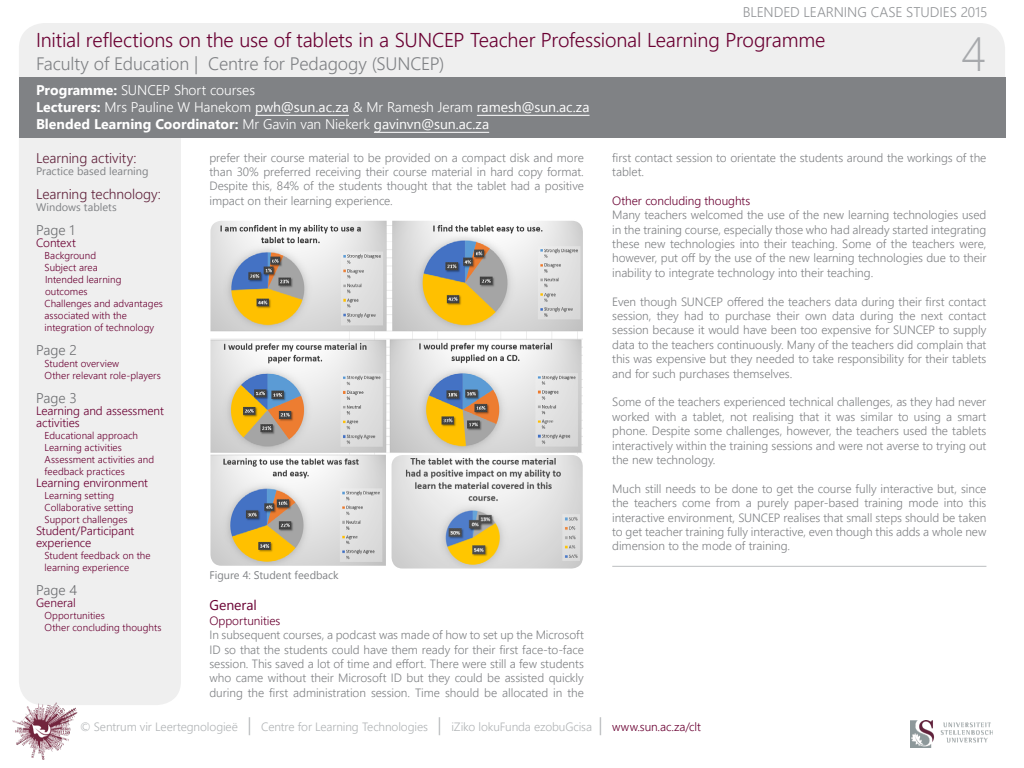
<style>
.page{position:relative;width:1024px;height:768px;background:#fff}
.page>*{position:absolute;margin:0;border:0;box-sizing:border-box;transform-origin:0 0}
.t1{font:300 48px "Segoe UI";color:#a7a9ac}
.t2{font:300 20px "Segoe UI";letter-spacing:-.01em;color:#6a0032}
.t3{font:300 18px "Segoe UI";letter-spacing:-.01em;color:#808285}
.t4{font:300 14px/17px "Segoe UI";letter-spacing:-.005em;color:#fff}
.t5{font:300 14px "Segoe UI";letter-spacing:-.005em;color:#60223b}
.t6{font:300 14px "Segoe UI";letter-spacing:-.005em;color:#939598}
.t7{font:300 14px "Segoe UI";letter-spacing:-.005em;color:#6d6e71}
.t8{font:14px "Segoe UI";color:#6a0032}
.t9{font:300 12px/14.4px "Segoe UI";letter-spacing:-.005em;color:#808285;text-align:justify}
.t10{font:300 12px/12px "Segoe UI";letter-spacing:-.005em;color:#6a0032}
.t11{font:300 12px "Segoe UI";letter-spacing:-.01em;color:#b1b4b6}
.t12{font:11px "Segoe UI";color:#808285}
.t13{font:300 10px/12px "Segoe UI";letter-spacing:.005em;color:#6a0032}
.s1{font-weight:700}
.s2{font-weight:400}
.s3{font-size:18px}
.s4{color:#6a0032}
</style>
<div class="page">
<div style="left:19px;top:23px;width:986px;height:94px;background:#efefef;border-radius:26px"></div>
<div style="left:19px;top:106px;width:162px;height:599px;background:#efefef;border-radius:24px"></div>
<div style="left:19px;top:77px;width:986px;height:61px;background:#808285"></div>
<hr style="left:255px;top:115px;width:94px;height:1px;background:#fff">
<hr style="left:477px;top:115px;width:113px;height:1px;background:#fff">
<hr style="left:374px;top:132px;width:115px;height:1px;background:#fff">
<img style="left:12px;top:701px;width:66px;height:59px">
<hr style="left:612px;top:566px;width:374px;height:1px;background:#bcbec0">
<img style="left:211px;top:222px;width:371px;height:343px">
<div style="left:208px;top:219px;width:377px;height:349px;border:2px solid #fff;border-radius:12px"></div>
<img style="left:391px;top:454px;width:193px;height:114px">
<div style="left:390px;top:453px;width:195px;height:118px;border:2px solid #fff;border-radius:12px"></div>
<img style="left:910px;top:720px;width:83px;height:28px">
<p class="t6" style="left:743px;top:1px;width:246px">BLENDED LEARNING CASE STUDIES 2015</p>
<h2 class="t2" style="left:36px;top:24px;width:791px">Initial reflections on the use of tablets in a SUNCEP Teacher Professional Learning Programme</h2>
<p class="t4" style="left:36px;top:81px;width:555px"><span class="s1">Programme:</span> SUNCEP Short courses<br><span class="s1">Lecturers:</span> Mrs Pauline W Hanekom <span class="s2">pwh@sun.ac.za</span> &amp; Mr Ramesh Jeram <span class="s2">ramesh@sun.ac.za<br></span><span class="s1">Blended Learning Coordinator:</span> Mr Gavin van Niekerk <span class="s2">gavinvn@sun.ac.za</span></p>
<h1 class="t1" style="left:962px;top:21px;width:26px">4</h1>
<h3 class="t3" style="left:36px;top:50px;width:410px">Faculty of Education | Centre for Pedagogy (SUNCEP)</h3>
<p class="t5" style="left:36px;top:148px;width:102px">Learning activity:</p>
<p class="t12" style="left:36px;top:164px;width:114px">Practice based learning</p>
<p class="t5" style="left:36px;top:184px;width:126px">Learning technology:</p>
<p class="t12" style="left:36px;top:200px;width:82px">Windows tablets</p>
<p class="t7" style="left:36px;top:220px;width:40px">Page 1</p>
<p class="t10" style="left:36px;top:237px;width:41px">Context</p>
<p class="t13" style="left:45px;top:249px;width:120px">Background<br>Subject area<br>Intended learning outcomes<br>Challenges and advantages associated with the integration of technology</p>
<p class="t7" style="left:36px;top:340px;width:42px">Page 2</p>
<p class="t13" style="left:45px;top:357px;width:118px">Student overview<br>Other relevant role-players</p>
<p class="t7" style="left:36px;top:388px;width:42px">Page 3</p>
<p class="t10" style="left:36px;top:405px;width:129px">Learning and assessment activities</p>
<p class="t13" style="left:45px;top:429px;width:111px">Educational approach<br>Learning activities<br>Assessment activities and feedback practices</p>
<p class="t10" style="left:36px;top:477px;width:113px">Learning environment</p>
<p class="t13" style="left:45px;top:489px;width:90px">Learning setting<br>Collaborative setting<br>Support challenges</p>
<p class="t10" style="left:36px;top:525px;width:100px">Student/Participant experience</p>
<p class="t13" style="left:45px;top:549px;width:108px">Student feedback on the learning experience</p>
<p class="t7" style="left:36px;top:580px;width:43px">Page 4</p>
<p class="t10" style="left:36px;top:597px;width:41px">General</p>
<p class="t13" style="left:45px;top:609px;width:118px">Opportunities<br>Other concluding thoughts</p>
<p class="t9" style="left:209px;top:150px;width:376px">prefer their course material to be provided on a compact disk and more than 30% preferred receiving their course material in hard copy format.<br>Despite this, 84% of the students thought that the tablet had a positive impact on their learning experience.</p>
<p class="t12" style="left:209px;top:568px;width:131px">Figure 4: Student feedback</p>
<p class="t8" style="left:209px;top:596px;width:49px">General</p>
<p class="t10" style="left:209px;top:614px;width:72px">Opportunities</p>
<p class="t9" style="left:209px;top:627px;width:376px">In subsequent courses, a podcast was made of how to set up the Microsoft ID so that the students could have them ready for their first face-to-face session. This saved a lot of time and effort. There were still a few students who came without their Microsoft ID but they could be assisted quickly during the first administration session. Time should be allocated in the</p>
<p class="t9" style="left:612px;top:150px;width:376px">first contact session to orientate the students around the workings of the tablet.</p>
<p class="t10" style="left:612px;top:194px;width:140px">Other concluding thoughts</p>
<p class="t9" style="left:612px;top:207px;width:376px">Many teachers welcomed the use of the new learning technologies used in the training course, especially those who had already started integrating these new technologies into their teaching. Some of the teachers were, however, put off by the use of the new learning technologies due to their inability to integrate technology into their teaching.</p>
<p class="t9" style="left:612px;top:294px;width:376px">Even though SUNCEP offered the teachers data during their first contact session, they had to purchase their own data during the next contact session because it would have been too expensive for SUNCEP to supply data to the teachers continuously. Many of the teachers did complain that this was expensive but they needed to take responsibility for their tablets and for such purchases themselves.</p>
<p class="t9" style="left:612px;top:394px;width:376px">Some of the teachers experienced technical challenges, as they had never worked with a tablet, not realising that it was similar to using a smart phone. Despite some challenges, however, the teachers used the tablets interactively within the training sessions and were not averse to trying out the new technology.</p>
<p class="t9" style="left:612px;top:481px;width:376px">Much still needs to be done to get the course fully interactive but, since the teachers come from a purely paper-based training mode into this interactive environment, SUNCEP realises that small steps should be taken to get teacher training fully interactive, even though this adds a whole new dimension to the mode of training.</p>
<p class="t11" style="left:80px;top:718px;width:622px">© Sentrum vir Leertegnologieë <span class="s3">|</span> Centre for Learning Technologies <span class="s3">|</span> iZiko lokuFunda ezobuGcisa <span class="s3">|</span> <span class="s4">www.sun.ac.za/clt</span></p>
</div>
